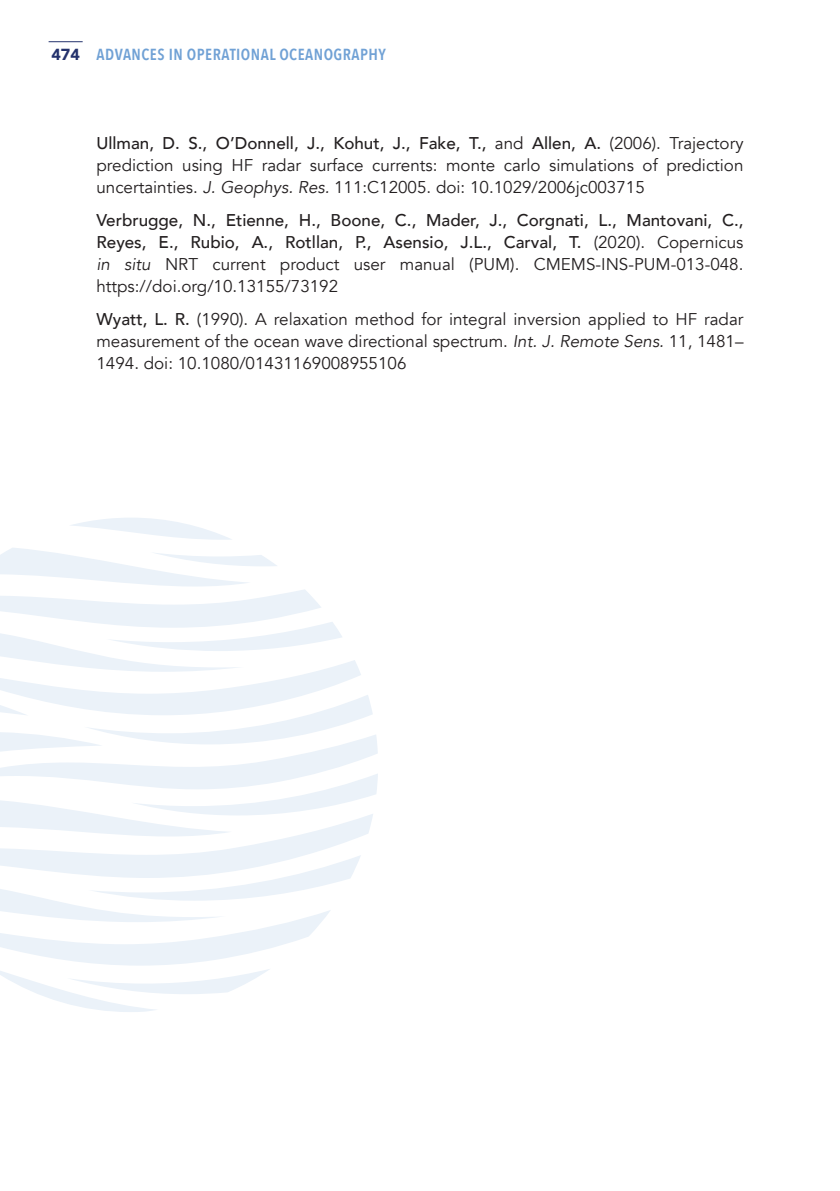
<style>
.page{position:relative;width:840px;height:1191px;background:#fff}
.page>*{position:absolute;margin:0;border:0;box-sizing:border-box;transform-origin:0 0}
.t1{font:17px/22px "Avenir";color:#231f20;text-align:justify}
.t2{font:500 17px/22px "Avenir";color:#231f20;text-align:justify}
.t3{font:600 16px "Avenir Next Condensed";letter-spacing:.03em;color:#70a1d5}
.s1{font-family:"Avenir";font-weight:900;color:#24326d}
.s2{font-weight:500}
.s3{font-style:italic}
.s4{font-weight:400}
.s5{font-weight:400;font-style:italic}
</style>
<div class="page">
<hr style="left:49px;top:41px;width:34px;height:1px;background:#24326d">
<svg style="left:0;top:836px;width:361px;height:176px"></svg>
<svg style="left:0;top:518px;width:378px;height:318px"></svg>
<p class="t3" style="left:51px;top:41px;width:336px"><span class="s1">474</span> ADVANCES IN OPERATIONAL OCEANOGRAPHY</p>
<p class="t1" style="left:96px;top:132px;width:648px"><span class="s2">Ullman, D. S., O’Donnell, J., Kohut, J., Fake, T.,</span> and <span class="s2">Allen, A.</span> (2006). Trajectory prediction using HF radar surface currents: monte carlo simulations of prediction uncertainties. <span class="s3">J. Geophys. Res.</span> 111:C12005. doi: 10.1029/2006jc003715</p>
<p class="t2" style="left:96px;top:208px;width:648px">Verbrugge, N., Etienne, H., Boone, C., Mader, J., Corgnati, L., Mantovani, C., Reyes, E., Rubio, A., Rotllan, P., Asensio, J.L., Carval, T. <span class="s4">(2020). Copernicus </span><span class="s5">in situ</span> <span class="s4">NRT current product user manual (PUM). CMEMS-INS-PUM-013-048. https://doi.org/10.13155/73192</span></p>
<p class="t1" style="left:96px;top:308px;width:648px"><span class="s2">Wyatt, L. R.</span> (1990). A relaxation method for integral inversion applied to HF radar measurement of the ocean wave directional spectrum. <span class="s3">Int. J. Remote Sens.</span> 11, 1481– 1494. doi: 10.1080/01431169008955106</p>
</div>
